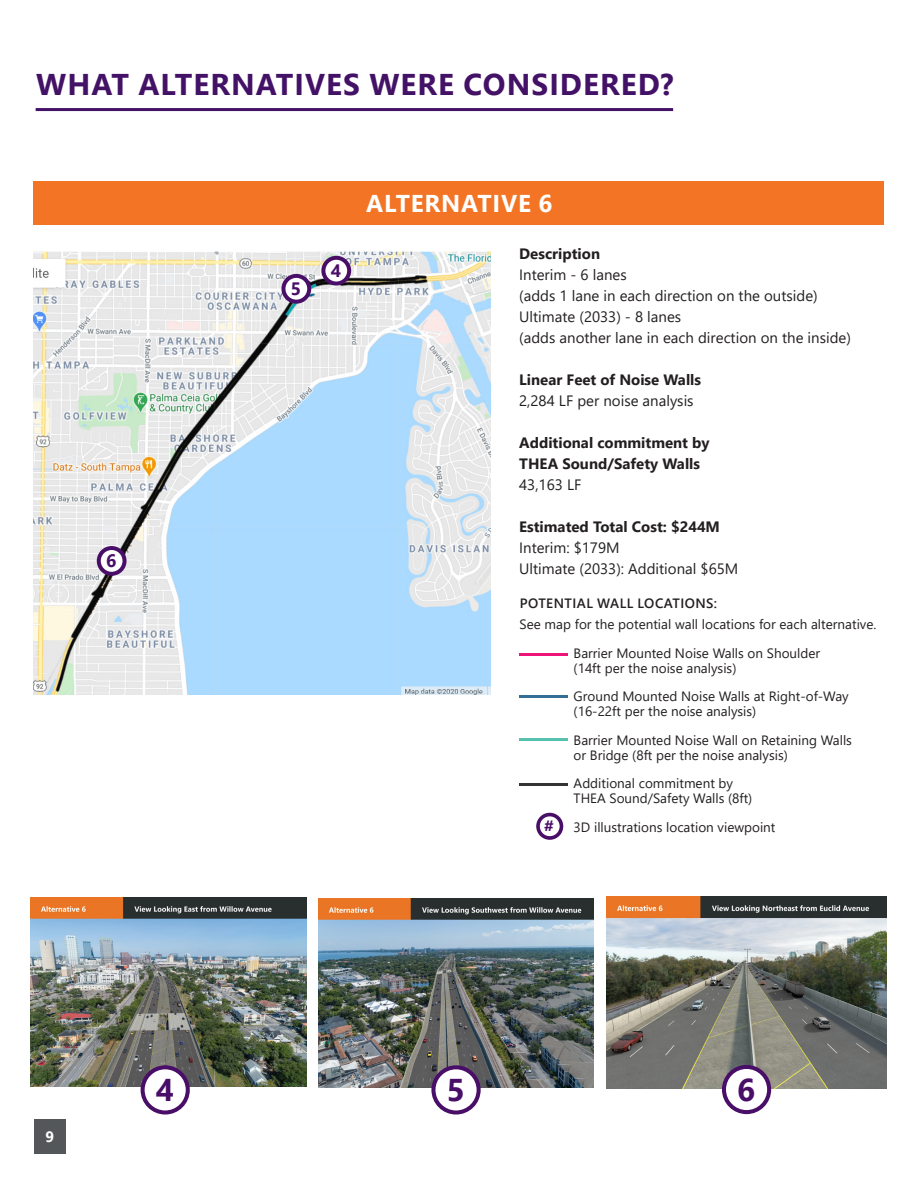
<style>
.page{position:relative;width:918px;height:1188px;background:#fff}
.page>*{position:absolute;margin:0;border:0;box-sizing:border-box;transform-origin:0 0}
.Body{font:700 31.5px "Segoe UI";color:#490e67}
.Heading_1_with_line{font:700 30px "Segoe UI";letter-spacing:.035em;color:#431266}
.Heading_2_White{font:700 24.3px "Segoe UI";letter-spacing:.035em;color:#fff}
.Body-2{font:700 18px "Segoe UI";color:#490e67}
.Body-3{font:700 16.35px "Segoe UI";color:#490e67}
.body{font:15px/21px "Segoe UI";color:#231f20}
.body-2{font:700 15px/21px "Segoe UI";color:#231f20}
.t1{font:700 15px "Segoe UI";color:#fff}
.body-3{font:13.5px/15px "Segoe UI";color:#231f20}
.body-4{font:600 13.5px "Segoe UI";letter-spacing:.035em;color:#231f20}
</style>
<div class="page">
<div style="left:34px;top:1120px;width:32px;height:34px;background:#53575a"></div>
<hr style="left:36px;top:108px;width:637px;height:3px;background:#431266">
<div style="left:536px;top:813px;width:27px;height:27px;border:4px solid #490e67;border-radius:50%"></div>
<hr style="left:520px;top:654px;width:48px;height:2px;background:#ed1378">
<hr style="left:520px;top:783px;width:48px;height:2px;background:#333">
<hr style="left:520px;top:739px;width:48px;height:2px;background:#57c1af">
<hr style="left:520px;top:696px;width:48px;height:2px;background:#336e97">
<div style="left:34px;top:181px;width:850px;height:44px;background:#f27424"></div>
<img style="left:607px;top:896px;width:279px;height:193px">
<img style="left:318px;top:898px;width:276px;height:190px">
<img style="left:31px;top:897px;width:275px;height:189px">
<div style="left:143px;top:1067px;width:45px;height:46px;background:#fff;border-radius:50%"></div>
<div style="left:141px;top:1065px;width:49px;height:50px;border:4px solid #490e67;border-radius:50%"></div>
<div style="left:724px;top:1067px;width:45px;height:45px;background:#fff;border-radius:50%"></div>
<div style="left:722px;top:1065px;width:49px;height:49px;border:4px solid #490e67;border-radius:50%"></div>
<div style="left:433px;top:1067px;width:46px;height:46px;background:#fff;border-radius:50%"></div>
<div style="left:431px;top:1065px;width:50px;height:50px;border:4px solid #490e67;border-radius:50%"></div>
<img style="left:34px;top:251px;width:457px;height:443px">
<svg style="left:283px;top:276px;width:26px;height:26px"></svg>
<div style="left:281px;top:274px;width:30px;height:30px;border:4px solid #490e67;border-radius:50%"></div>
<svg style="left:99px;top:548px;width:26px;height:26px"></svg>
<div style="left:97px;top:546px;width:30px;height:30px;border:4px solid #490e67;border-radius:50%"></div>
<svg style="left:323px;top:258px;width:26px;height:26px"></svg>
<div style="left:321px;top:256px;width:30px;height:30px;border:4px solid #490e67;border-radius:50%"></div>
<p class="Heading_1_with_line" style="left:36px;top:56px;width:639px">WHAT ALTERNATIVES WERE CONSIDERED?</p>
<p class="Body-2" style="left:106px;top:544px;width:12px">6</p>
<p class="Body-2" style="left:291px;top:272px;width:12px">5</p>
<p class="Body-2" style="left:331px;top:254px;width:12px">4</p>
<p class="Heading_2_White" style="left:366px;top:180px;width:188px">ALTERNATIVE 6</p>
<p class="body-2" style="left:519px;top:242px;width:82px">Description</p>
<p class="body" style="left:519px;top:263px;width:300px">Interim - 6 lanes<br>(adds 1 lane in each direction on the outside)</p>
<p class="body" style="left:519px;top:305px;width:333px">Ultimate (2033) - 8 lanes<br>(adds another lane in each direction on the inside)</p>
<p class="body-2" style="left:519px;top:368px;width:183px">Linear Feet of Noise Walls</p>
<p class="body" style="left:519px;top:389px;width:176px">2,284 LF per noise analysis</p>
<p class="body-2" style="left:519px;top:431px;width:192px">Additional commitment by<br>THEA Sound/Safety Walls</p>
<p class="body" style="left:519px;top:473px;width:64px">43,163 LF</p>
<p class="body-2" style="left:519px;top:515px;width:202px">Estimated Total Cost: $244M</p>
<p class="body" style="left:519px;top:536px;width:102px">Interim: $179M</p>
<p class="body" style="left:519px;top:557px;width:221px">Ultimate (2033): Additional $65M</p>
<p class="body-4" style="left:520px;top:591px;width:199px">POTENTIAL WALL LOCATIONS:</p>
<p class="body-3" style="left:520px;top:616px;width:358px">See map for the potential wall locations for each alternative.</p>
<p class="body-3" style="left:574px;top:644px;width:248px">Barrier Mounted Noise Walls on Shoulder (14ft per the noise analysis)</p>
<p class="body-3" style="left:574px;top:688px;width:277px">Ground Mounted Noise Walls at Right-of-Way (16-22ft per the noise analysis)</p>
<p class="body-3" style="left:574px;top:731px;width:280px">Barrier Mounted Noise Wall on Retaining Walls or Bridge (8ft per the noise analysis)</p>
<p class="body-3" style="left:574px;top:775px;width:180px">Additional commitment by<br>THEA Sound/Safety Walls (8ft)</p>
<p class="Body-3" style="left:544px;top:811px;width:11px">#</p>
<p class="body-3" style="left:574px;top:818px;width:203px">3D illustrations location viewpoint</p>
<p class="t1" style="left:45px;top:1123px;width:10px">9</p>
<p class="Body" style="left:156px;top:1060px;width:20px">4</p>
<p class="Body" style="left:447px;top:1060px;width:20px">5</p>
<p class="Body" style="left:737px;top:1060px;width:20px">6</p>
</div>
